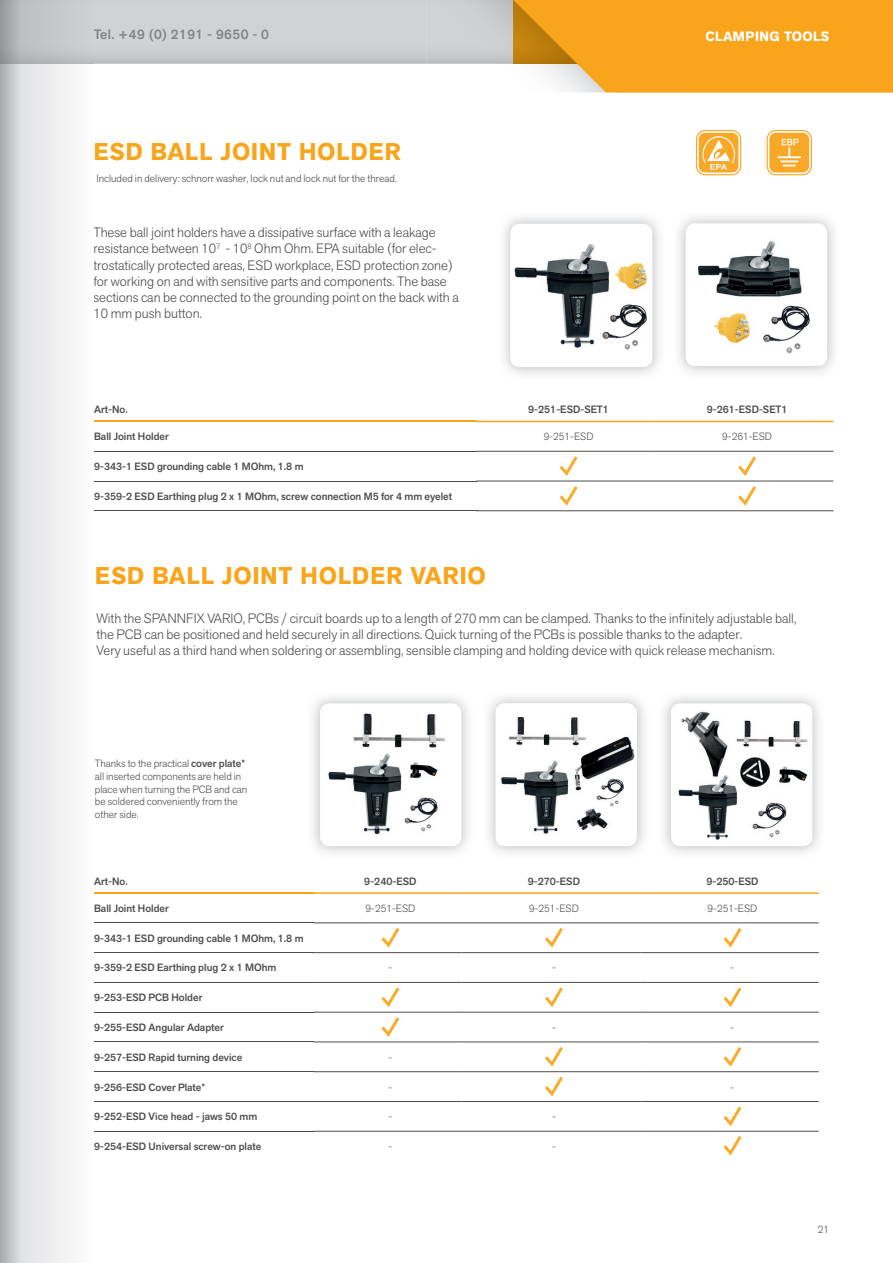
<style>
.page{position:relative;width:893px;height:1263px;background:#fff}
.page>*{position:absolute;margin:0;border:0;box-sizing:border-box;transform-origin:0 0}
.t1{font:700 24px "Akzid Grtsk Next";letter-spacing:.04em;color:#f9a51b}
.t2{font:300 13.5px/16.2px "Akzid Grtsk Next";color:#4b4c4d}
.t3{font:500 13.5px "Akzid Grtsk Next";letter-spacing:.03em;color:#808285}
.t4{font:700 13.5px "Akzid Grtsk Next";letter-spacing:.03em;color:#fff}
.t5{font:500 10.5px "Akzid Grtsk Next";color:#4b4c4d}
.t6{font:300 10.5px/12.6px "Akzid Grtsk Next";color:#4b4c4d}
.s1{font-weight:500}
</style>
<div class="page">
<div style="left:94px;top:29px;width:175px;height:13px;background:#d1d2d4"></div>
<svg style="left:513px;top:0;width:380px;height:92px;background:#f4a727"></svg>
<img style="left:503px;top:216px;width:157px;height:159px">
<div style="left:510px;top:224px;width:142px;height:143px;background:#fff;border-radius:9px"></div>
<img style="left:510px;top:243px;width:142px;height:123px">
<img style="left:686px;top:241px;width:141px;height:125px">
<div style="left:766px;top:130px;width:46px;height:45px;border:1px solid #f8a726;border-radius:9px"></div>
<div style="left:769px;top:133px;width:40px;height:39px;background:#f8a726;border-radius:6px"></div>
<hr style="left:777px;top:156px;width:24px;height:2px;background:#fff">
<svg style="left:780px;top:139px;width:19px;height:27px"></svg>
<div style="left:696px;top:130px;width:45px;height:45px;border:1px solid #f8a726;border-radius:9px"></div>
<div style="left:699px;top:133px;width:39px;height:39px;background:#f8a726;border-radius:6px"></div>
<svg style="left:702px;top:136px;width:33px;height:34px"></svg>
<img style="left:312px;top:696px;width:156px;height:157px">
<div style="left:320px;top:703px;width:141px;height:143px;background:#fff;border-radius:9px"></div>
<img style="left:321px;top:713px;width:139px;height:133px">
<img style="left:497px;top:703px;width:140px;height:142px">
<img style="left:672px;top:706px;width:140px;height:140px">
<hr style="left:94px;top:451px;width:382px;height:1px;background:#4b4c4d">
<hr style="left:94px;top:481px;width:382px;height:1px;background:#4b4c4d">
<hr style="left:94px;top:511px;width:382px;height:1px;background:#4b4c4d">
<hr style="left:476px;top:451px;width:179px;height:1px;background:#4b4c4d">
<hr style="left:476px;top:481px;width:179px;height:1px;background:#4b4c4d">
<hr style="left:476px;top:510px;width:179px;height:1px;background:#4b4c4d">
<hr style="left:655px;top:451px;width:178px;height:1px;background:#4b4c4d">
<hr style="left:655px;top:481px;width:178px;height:1px;background:#4b4c4d">
<hr style="left:655px;top:510px;width:178px;height:1px;background:#4b4c4d">
<hr style="left:94px;top:421px;width:382px;height:1px;background:#f9a51b">
<hr style="left:476px;top:421px;width:179px;height:1px;background:#f9a51b">
<hr style="left:655px;top:421px;width:178px;height:1px;background:#f9a51b">
<svg style="left:556px;top:456px;width:24px;height:50px"></svg>
<svg style="left:735px;top:456px;width:24px;height:50px"></svg>
<hr style="left:94px;top:923px;width:219px;height:1px;background:#4b4c4d">
<hr style="left:94px;top:952px;width:219px;height:1px;background:#4b4c4d">
<hr style="left:94px;top:982px;width:219px;height:1px;background:#4b4c4d">
<hr style="left:94px;top:1012px;width:219px;height:1px;background:#4b4c4d">
<hr style="left:313px;top:923px;width:149px;height:1px;background:#4b4c4d">
<hr style="left:462px;top:923px;width:178px;height:1px;background:#4b4c4d">
<hr style="left:640px;top:923px;width:179px;height:1px;background:#4b4c4d">
<hr style="left:313px;top:952px;width:149px;height:1px;background:#4b4c4d">
<hr style="left:462px;top:952px;width:178px;height:1px;background:#4b4c4d">
<hr style="left:640px;top:952px;width:179px;height:1px;background:#4b4c4d">
<hr style="left:313px;top:982px;width:149px;height:1px;background:#4b4c4d">
<hr style="left:462px;top:982px;width:178px;height:1px;background:#4b4c4d">
<hr style="left:640px;top:982px;width:179px;height:1px;background:#4b4c4d">
<hr style="left:313px;top:1012px;width:149px;height:1px;background:#4b4c4d">
<hr style="left:462px;top:1012px;width:178px;height:1px;background:#4b4c4d">
<hr style="left:640px;top:1012px;width:179px;height:1px;background:#4b4c4d">
<hr style="left:94px;top:1042px;width:219px;height:1px;background:#4b4c4d">
<hr style="left:94px;top:1131px;width:219px;height:1px;background:#4b4c4d">
<hr style="left:313px;top:1042px;width:149px;height:1px;background:#4b4c4d">
<hr style="left:462px;top:1042px;width:178px;height:1px;background:#4b4c4d">
<hr style="left:640px;top:1042px;width:179px;height:1px;background:#4b4c4d">
<hr style="left:313px;top:1131px;width:149px;height:1px;background:#4b4c4d">
<hr style="left:462px;top:1131px;width:178px;height:1px;background:#4b4c4d">
<hr style="left:640px;top:1131px;width:179px;height:1px;background:#4b4c4d">
<hr style="left:94px;top:1071px;width:219px;height:1px;background:#4b4c4d">
<hr style="left:313px;top:1071px;width:149px;height:1px;background:#4b4c4d">
<hr style="left:462px;top:1071px;width:178px;height:1px;background:#4b4c4d">
<hr style="left:640px;top:1071px;width:179px;height:1px;background:#4b4c4d">
<hr style="left:94px;top:1101px;width:219px;height:1px;background:#4b4c4d">
<hr style="left:313px;top:1101px;width:149px;height:1px;background:#4b4c4d">
<hr style="left:462px;top:1101px;width:178px;height:1px;background:#4b4c4d">
<hr style="left:640px;top:1101px;width:179px;height:1px;background:#4b4c4d">
<hr style="left:94px;top:892px;width:219px;height:2px;background:#f9a51b">
<hr style="left:313px;top:892px;width:149px;height:2px;background:#f9a51b">
<hr style="left:462px;top:892px;width:178px;height:2px;background:#f9a51b">
<hr style="left:640px;top:892px;width:179px;height:2px;background:#f9a51b">
<svg style="left:381px;top:928px;width:19px;height:20px"></svg>
<svg style="left:545px;top:928px;width:18px;height:20px"></svg>
<svg style="left:723px;top:928px;width:19px;height:20px"></svg>
<svg style="left:545px;top:987px;width:18px;height:20px"></svg>
<svg style="left:723px;top:987px;width:19px;height:20px"></svg>
<svg style="left:378px;top:987px;width:24px;height:50px"></svg>
<svg style="left:723px;top:1047px;width:19px;height:20px"></svg>
<svg style="left:542px;top:1047px;width:24px;height:50px"></svg>
<svg style="left:720px;top:1106px;width:24px;height:50px"></svg>
<svg style="left:0;top:64px;width:69px;height:1199px"></svg>
<p class="t3" style="left:94px;top:26px;width:177px">Tel. +49 (0) 2191 - 9650 - 0</p>
<p class="t4" style="left:705px;top:27px;width:125px">CLAMPING TOOLS</p>
<h1 class="t1" style="left:94px;top:136px;width:309px">ESD BALL JOINT HOLDER</h1>
<p class="t6" style="left:97px;top:172px;width:302px">Included in delivery: schnorr washer, lock nut and lock nut for the thread.</p>
<p class="t2" style="left:94px;top:224px;width:367px">These ball joint holders have a dissipative surface with a leakage resistance between 10<sup>7</sup> - 10<sup>8</sup> Ohm Ohm. EPA suitable (for elec&shy;trostatically protected areas, ESD workplace, ESD protection zone) for working on and with sensitive parts and components. The base sections can be connected to the grounding point on the back with a 10 mm push button.</p>
<p class="t5" style="left:94px;top:402px;width:35px">Art-No.</p>
<p class="t5" style="left:528px;top:402px;width:82px">9-251-ESD-SET1</p>
<p class="t5" style="left:707px;top:402px;width:82px">9-261-ESD-SET1</p>
<p class="t5" style="left:94px;top:430px;width:76px">Ball Joint Holder</p>
<p class="t6" style="left:544px;top:430px;width:51px">9-251-ESD</p>
<p class="t6" style="left:722px;top:430px;width:51px">9-261-ESD</p>
<p class="t5" style="left:94px;top:460px;width:211px">9-343-1 ESD grounding cable 1 MOhm, 1.8 m</p>
<p class="t5" style="left:94px;top:489px;width:360px">9-359-2 ESD Earthing plug 2 x 1 MOhm, screw connection M5 for 4 mm eyelet</p>
<h1 class="t1" style="left:95px;top:560px;width:392px">ESD BALL JOINT HOLDER VARIO</h1>
<p class="t2" style="left:97px;top:610px;width:701px">With the SPANNFIX VARIO, PCBs / circuit boards up to a length of 270 mm can be clamped. Thanks to the infinitely adjustable ball, the PCB can be positioned and held securely in all directions. Quick turning of the PCBs is possible thanks to the adapter.<br>Very useful as a third hand when soldering or assembling, sensible clamping and holding device with quick release mechanism.</p>
<p class="t6" style="left:95px;top:757px;width:154px">Thanks to the practical <span class="s1">cover plate* </span>all inserted components are held in place when turning the PCB and can be soldered conveniently from the other side.</p>
<p class="t5" style="left:94px;top:874px;width:35px">Art-No.</p>
<p class="t5" style="left:364px;top:874px;width:54px">9-240-ESD</p>
<p class="t5" style="left:528px;top:874px;width:54px">9-270-ESD</p>
<p class="t5" style="left:706px;top:874px;width:54px">9-250-ESD</p>
<p class="t5" style="left:94px;top:901px;width:76px">Ball Joint Holder</p>
<p class="t6" style="left:366px;top:902px;width:51px">9-251-ESD</p>
<p class="t6" style="left:529px;top:902px;width:51px">9-251-ESD</p>
<p class="t6" style="left:708px;top:902px;width:51px">9-251-ESD</p>
<p class="t5" style="left:94px;top:931px;width:211px">9-343-1 ESD grounding cable 1 MOhm, 1.8 m</p>
<p class="t5" style="left:94px;top:961px;width:184px">9-359-2 ESD Earthing plug 2 x 1 MOhm</p>
<p class="t6" style="left:388px;top:961px;width:5px">-</p>
<p class="t6" style="left:552px;top:961px;width:5px">-</p>
<p class="t6" style="left:731px;top:961px;width:5px">-</p>
<p class="t5" style="left:94px;top:991px;width:110px">9-253-ESD PCB Holder</p>
<p class="t5" style="left:94px;top:1020px;width:131px">9-255-ESD Angular Adapter</p>
<p class="t6" style="left:552px;top:1021px;width:5px">-</p>
<p class="t6" style="left:731px;top:1021px;width:5px">-</p>
<p class="t5" style="left:94px;top:1050px;width:150px">9-257-ESD Rapid turning device</p>
<p class="t6" style="left:388px;top:1051px;width:5px">-</p>
<p class="t5" style="left:94px;top:1080px;width:113px">9-256-ESD Cover Plate*</p>
<p class="t6" style="left:388px;top:1080px;width:5px">-</p>
<p class="t6" style="left:731px;top:1080px;width:5px">-</p>
<p class="t5" style="left:94px;top:1110px;width:165px">9-252-ESD Vice head - jaws 50 mm</p>
<p class="t6" style="left:388px;top:1110px;width:5px">-</p>
<p class="t6" style="left:552px;top:1110px;width:5px">-</p>
<p class="t5" style="left:94px;top:1139px;width:169px">9-254-ESD Universal screw-on plate</p>
<p class="t6" style="left:388px;top:1139px;width:5px">-</p>
<p class="t6" style="left:552px;top:1139px;width:5px">-</p>
<p class="t6" style="left:818px;top:1222px;width:13px">21</p>
</div>
